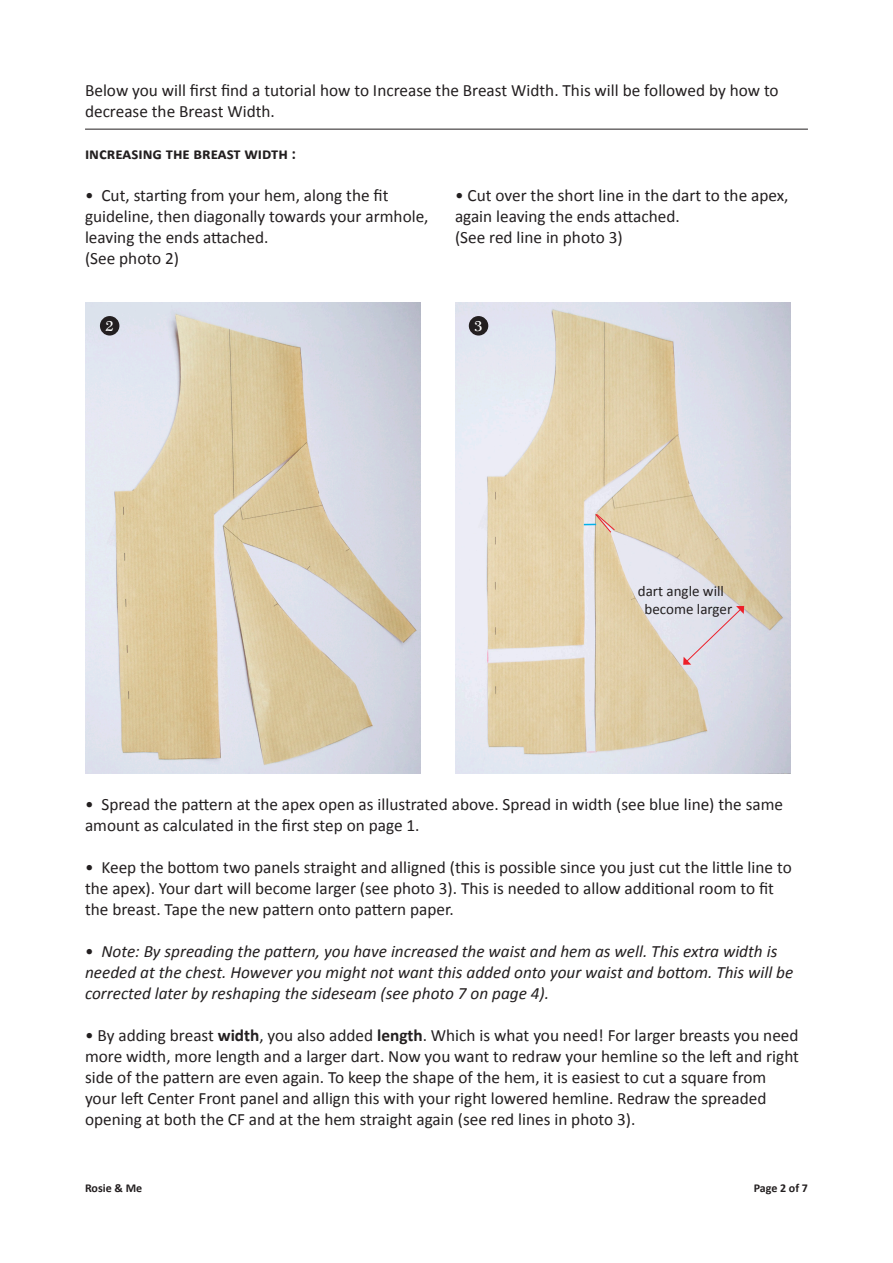
<style>
.page{position:relative;width:893px;height:1263px;background:#fff}
.page>*{position:absolute;margin:0;border:0;box-sizing:border-box;transform-origin:0 0}
.t1{font:17.25px/21px "Calibri";color:#231f20}
.t2{font:italic 17.25px/21px "Calibri";color:#231f20}
.foto_kopje{font:700 16.5px "Calibri";color:#231f20}
.t3{font:15px "Calibri";color:#231f20}
.t4{font:15px "Plantagenet Cherokee";color:#fff}
.t5{font:700 12px "Calibri";color:#231f20}
.s1{font-style:normal}
.s2{font-weight:700}
</style>
<div class="page">
<img style="left:85px;top:303px;width:336px;height:470px">
<div style="left:100px;top:316px;width:19px;height:19px;background:#231f20;border-radius:50%"></div>
<img style="left:455px;top:303px;width:336px;height:470px">
<div style="left:469px;top:316px;width:19px;height:19px;background:#231f20;border-radius:50%"></div>
<svg style="left:584px;top:513px;width:31px;height:20px"></svg>
<div style="left:683px;top:606px;width:61px;height:59px;background:#ddddeb"></div>
<hr style="left:85px;top:129px;width:723px;height:1px;background:#231f20">
<p class="t1" style="left:85px;top:80px;width:695px">Below you will first find a tutorial how to Increase the Breast Width. This will be followed by how to decrease the Breast Width.</p>
<p class="foto_kopje" style="left:85px;top:143px;width:213px">increasing the breast width :</p>
<p class="t1" style="left:85px;top:185px;width:345px">• Cut, starting from your hem, along the fit guideline, then diagonally towards your armhole, leaving the ends attached.</p>
<p class="t1" style="left:85px;top:248px;width:96px">(See photo 2)</p>
<p class="t1" style="left:455px;top:185px;width:335px">• Cut over the short line in the dart to the apex, again leaving the ends attached.</p>
<p class="t1" style="left:455px;top:227px;width:169px">(See red line in photo 3)</p>
<p class="t4" style="left:105px;top:317px;width:9px">2</p>
<p class="t4" style="left:474px;top:317px;width:9px">3</p>
<p class="t3" style="left:638px;top:582px;width:88px">dart angle will</p>
<p class="t3" style="left:645px;top:600px;width:89px">become larger</p>
<p class="t1" style="left:85px;top:794px;width:700px">• Spread the pattern at the apex open as illustrated above. Spread in width (see blue line) the same amount as calculated in the first step on page 1.</p>
<p class="t1" style="left:85px;top:857px;width:708px">• Keep the bottom two panels straight and alligned (this is possible since you just cut the little line to the apex). Your dart will become larger (see photo 3). This is needed to allow additional room to fit the breast. Tape the new pattern onto pattern paper.</p>
<p class="t2" style="left:85px;top:940px;width:710px"><span class="s1">•</span> Note: By spreading the pattern, you have increased the waist and hem as well. This extra width is needed at the chest. However you might not want this added onto your waist and bottom. This will be corrected later by reshaping the sideseam (see photo 7 on page 4).</p>
<p class="t1" style="left:85px;top:1025px;width:715px">• By adding breast <span class="s2">width</span>, you also added <span class="s2">length</span>. Which is what you need! For larger breasts you need more width, more length and a larger dart. Now you want to redraw your hemline so the left and right side of the pattern are even again. To keep the shape of the hem, it is easiest to cut a square from your left Center Front panel and allign this with your right lowered hemline. Redraw the spreaded opening at both the CF and at the hem straight again (see red lines in photo 3).</p>
<p class="t5" style="left:85px;top:1180px;width:59px">Rosie &amp; Me</p>
<p class="t5" style="left:754px;top:1180px;width:56px">Page 2 of 7</p>
</div>
